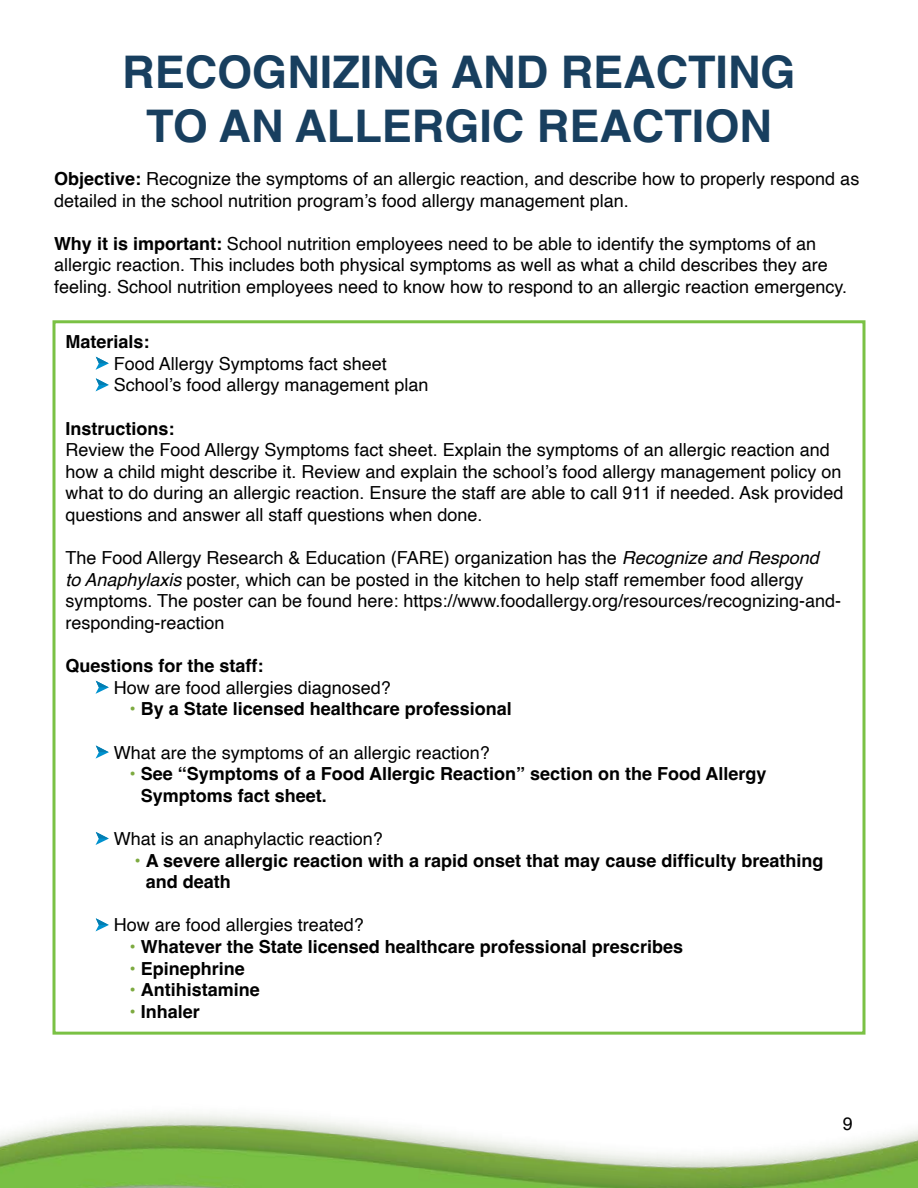
<style>
.page{position:relative;width:918px;height:1188px;background:#fff}
.page>*{position:absolute;margin:0;border:0;box-sizing:border-box;transform-origin:0 0}
.t1{font:700 45px "Helvetica";color:#183f5f}
.t2{font:18px/21.6px "Helvetica";color:#000}
.t3{font:700 18px/21.6px "Helvetica";color:#000}
.s1{font-weight:700}
.s2{font-style:italic}
.s3{font-weight:400;color:#7daa40}
</style>
<div class="page">
<img style="left:0;top:918px;width:918px;height:270px">
<div style="left:52px;top:320px;width:814px;height:715px;border:3px solid #7ac144"></div>
<svg style="left:96px;top:357px;width:13px;height:13px"></svg>
<svg style="left:96px;top:378px;width:13px;height:13px"></svg>
<svg style="left:96px;top:681px;width:13px;height:13px"></svg>
<svg style="left:96px;top:745px;width:13px;height:14px"></svg>
<svg style="left:96px;top:832px;width:13px;height:13px"></svg>
<svg style="left:96px;top:918px;width:13px;height:13px"></svg>
<p class="t1" style="left:122px;top:44px;width:675px">RECOGNIZING AND REACTING</p>
<p class="t1" style="left:146px;top:98px;width:627px">TO AN ALLERGIC REACTION</p>
<p class="t2" style="left:54px;top:168px;width:807px"><span class="s1">Objective:</span> Recognize the symptoms of an allergic reaction, and describe how to properly respond as detailed in the school nutrition program’s food allergy management plan.</p>
<p class="t2" style="left:54px;top:233px;width:795px"><span class="s1">Why it is important:</span> School nutrition employees need to be able to identify the symptoms of an allergic reaction. This includes both physical symptoms as well as what a child describes they are feeling. School nutrition employees need to know how to respond to an allergic reaction emergency.</p>
<p class="t3" style="left:66px;top:333px;width:86px">Materials:</p>
<p class="t2" style="left:114px;top:353px;width:275px">Food Allergy Symptoms fact sheet</p>
<p class="t2" style="left:114px;top:375px;width:316px">School’s food allergy management plan</p>
<p class="t3" style="left:66px;top:420px;width:111px">Instructions:</p>
<p class="t2" style="left:66px;top:440px;width:779px">Review the Food Allergy Symptoms fact sheet. Explain the symptoms of an allergic reaction and how a child might describe it. Review and explain the school’s food allergy management policy on what to do during an allergic reaction. Ensure the staff are able to call 911 if needed. Ask provided questions and answer all staff questions when done.</p>
<p class="t2" style="left:66px;top:548px;width:777px">The Food Allergy Research &amp; Education (FARE) organization has the <span class="s2">Recognize and Respond<br>to Anaphylaxis</span> poster, which can be posted in the kitchen to help staff remember food allergy symptoms. The poster can be found here: https://www.foodallergy.org/resources/recognizing-and&shy;responding-reaction</p>
<p class="t3" style="left:66px;top:657px;width:200px">Questions for the staff:</p>
<p class="t2" style="left:114px;top:677px;width:279px">How are food allergies diagnosed?</p>
<p class="t3" style="left:130px;top:700px;width:384px"><span class="s3">•</span> By a State licensed healthcare professional</p>
<p class="t2" style="left:114px;top:742px;width:378px">What are the symptoms of an allergic reaction?</p>
<p class="t3" style="left:141px;top:765px;width:627px;text-indent:-11px"><span class="s3">•</span> See “Symptoms of a Food Allergic Reaction” section on the Food Allergy<br>Symptoms fact sheet.</p>
<p class="t2" style="left:114px;top:828px;width:271px">What is an anaphylactic reaction?</p>
<p class="t3" style="left:146px;top:852px;width:679px;text-indent:-11px"><span class="s3">•</span> A severe allergic reaction with a rapid onset that may cause difficulty breathing and death</p>
<p class="t2" style="left:114px;top:915px;width:252px">How are food allergies treated?</p>
<p class="t3" style="left:130px;top:938px;width:555px"><span class="s3">•</span> Whatever the State licensed healthcare professional prescribes</p>
<p class="t3" style="left:130px;top:960px;width:117px"><span class="s3">•</span> Epinephrine</p>
<p class="t3" style="left:130px;top:981px;width:132px"><span class="s3">•</span> Antihistamine</p>
<p class="t3" style="left:130px;top:1003px;width:72px"><span class="s3">•</span> Inhaler</p>
<p class="t2" style="left:843px;top:1113px;width:12px">9</p>
</div>
